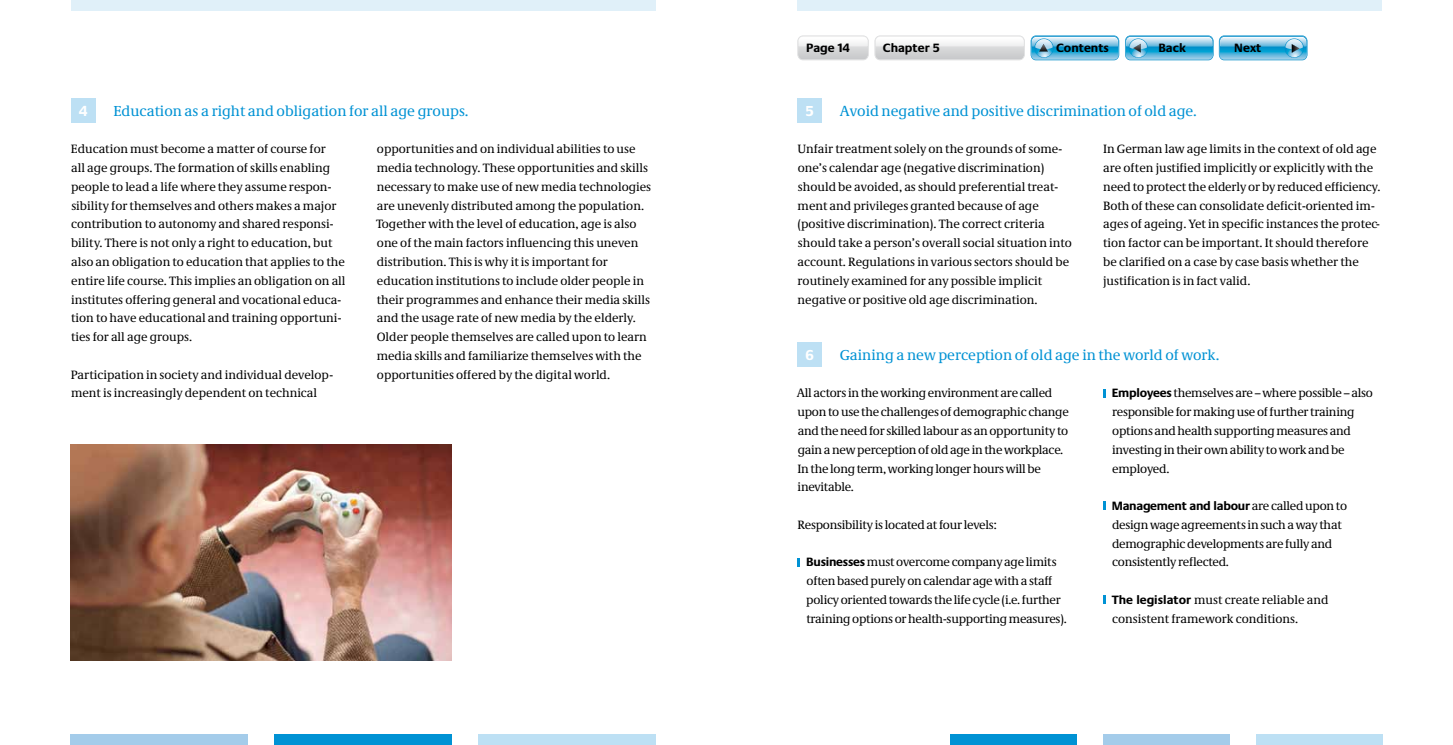
<style>
.page{position:relative;width:1453px;height:745px;background:#fff}
.page>*{position:absolute;margin:0;border:0;box-sizing:border-box;transform-origin:0 0}
.t1{font:15px "Neue Demos";color:#0092d4}
.t2{font:700 15px "Neue Praxis";color:#fff}
.t3{font:12.5px/18.8px "Neue Demos";color:#000}
.t4{font:12.5px/18.8px "Neue Demos";letter-spacing:-.02em;color:#000}
.t5{font:700 12.5px "Neue Praxis";color:#000}
.s1{font-family:"Neue Praxis";font-weight:700}
</style>
<div class="page">
<div style="left:797px;top:0;width:585px;height:11px;background:#e0f0f9"></div>
<div style="left:1103px;top:733px;width:126px;height:11px;background:#a4ccea"></div>
<div style="left:1256px;top:733px;width:126px;height:11px;background:#bde0f4"></div>
<div style="left:950px;top:733px;width:126px;height:11px;background:#0092d4"></div>
<div style="left:71px;top:0;width:585px;height:11px;background:#e0f0f9"></div>
<div style="left:478px;top:733px;width:178px;height:11px;background:#bde0f4"></div>
<div style="left:275px;top:733px;width:177px;height:11px;background:#0092d4"></div>
<div style="left:71px;top:733px;width:177px;height:11px;background:#a4ccea"></div>
<svg style="left:797px;top:558px;width:3px;height:8px"></svg>
<svg style="left:1103px;top:389px;width:2px;height:8px"></svg>
<img style="left:71px;top:444px;width:381px;height:215px">
<svg style="left:1103px;top:501px;width:2px;height:8px"></svg>
<svg style="left:1103px;top:595px;width:2px;height:8px"></svg>
<svg style="left:1125px;top:35px;width:88px;height:25px;background:#6fbdde"></svg>
<svg style="left:1219px;top:35px;width:88px;height:25px;background:#6ebcdd"></svg>
<svg style="left:797px;top:35px;width:322px;height:25px"></svg>
<img style="left:799px;top:37px;width:68px;height:5px">
<div style="left:71px;top:98px;width:25px;height:25px;background:#bde0f4"></div>
<div style="left:797px;top:98px;width:25px;height:25px;background:#bde0f4"></div>
<div style="left:797px;top:341px;width:25px;height:25px;background:#bde0f4"></div>
<p class="t5" style="left:806px;top:40px;width:45px">Page 14</p>
<p class="t5" style="left:883px;top:40px;width:58px">Chapter 5</p>
<p class="t5" style="left:1056px;top:40px;width:54px">Contents</p>
<p class="t5" style="left:1158px;top:40px;width:29px">Back</p>
<p class="t5" style="left:1234px;top:40px;width:29px">Next</p>
<h2 class="t1" style="left:113px;top:102px;width:357px">Education as a right and obligation for all age groups.</h2>
<p class="t3" style="left:71px;top:139px;width:276px">Education must become a matter of course for<br>all age groups. The formation of skills enabling people to lead a life where they assume respon&shy;sibility for themselves and others makes a major contribution to autonomy and shared responsi&shy;bility. There is not only a right to education, but also an obligation to education that applies to the entire life course. This implies an obligation on all institutes offering general and vocational educa&shy;tion to have educational and training opportuni&shy;ties for all age groups.</p>
<p class="t3" style="left:71px;top:364px;width:264px">Participation in society and individual develop&shy;ment is increasingly dependent on technical</p>
<h2 class="t1" style="left:840px;top:102px;width:358px">Avoid negative and positive discrimination of old age.</h2>
<p class="t3" style="left:797px;top:139px;width:276px">Unfair treatment solely on the grounds of some&shy;one’s calendar age (negative discrimination) should be avoided, as should preferential treat&shy;ment and privileges granted because of age (positive discrimination). The correct criteria should take a person’s overall social situation into account. Regulations in various sectors should be routinely examined for any possible implicit negative or positive old age discrimination.</p>
<p class="t3" style="left:1103px;top:139px;width:279px">In German law age limits in the context of old age are often justified implicitly or explicitly with the need to protect the elderly or by reduced efficiency.<br>Both of these can consolidate deficit-oriented im&shy;ages of ageing. Yet in specific instances the protec&shy;tion factor can be important. It should therefore be clarified on a case by case basis whether the justification is in fact valid.</p>
<p class="t2" style="left:79px;top:102px;width:10px">4</p>
<p class="t2" style="left:805px;top:102px;width:10px">5</p>
<p class="t3" style="left:376px;top:139px;width:276px">opportunities and on individual abilities to use media technology. These opportunities and skills necessary to make use of new media technologies are unevenly distributed among the population.<br>Together with the level of education, age is also one of the main factors influencing this uneven distribution. This is why it is important for education institutions to include older people in their programmes and enhance their media skills and the usage rate of new media by the elderly.<br>Older people themselves are called upon to learn media skills and familiarize themselves with the opportunities offered by the digital world.</p>
<h2 class="t1" style="left:840px;top:345px;width:381px">Gaining a new perception of old age in the world of work.</h2>
<p class="t4" style="left:797px;top:383px;width:273px">All actors in the working environment are called upon to use the challenges of demographic change and the need for skilled labour as an opportunity to gain a new perception of old age in the workplace.<br>In the long term, working longer hours will be inevitable.</p>
<p class="t4" style="left:797px;top:514px;width:201px">Responsibility is located at four levels:</p>
<p class="t4" style="left:806px;top:552px;width:262px"><span class="s1">Businesses</span> must overcome company age limits often based purely on calendar age with a staff policy oriented towards the life cycle (i.e. further training options or health-supporting measures).</p>
<p class="t2" style="left:805px;top:345px;width:11px">6</p>
<p class="t4" style="left:1112px;top:383px;width:263px"><span class="s1">Employees</span> themselves are – where possible – also responsible for making use of further training options and health supporting measures and investing in their own ability to work and be employed.</p>
<p class="t4" style="left:1112px;top:496px;width:237px"><span class="s1">Management and labour</span> are called upon to design wage agreements in such a way that demographic developments are fully and consistently reflected.</p>
<p class="t3" style="left:1112px;top:589px;width:218px"><span class="s1">The legislator</span> must create reliable and consistent framework conditions.</p>
</div>
